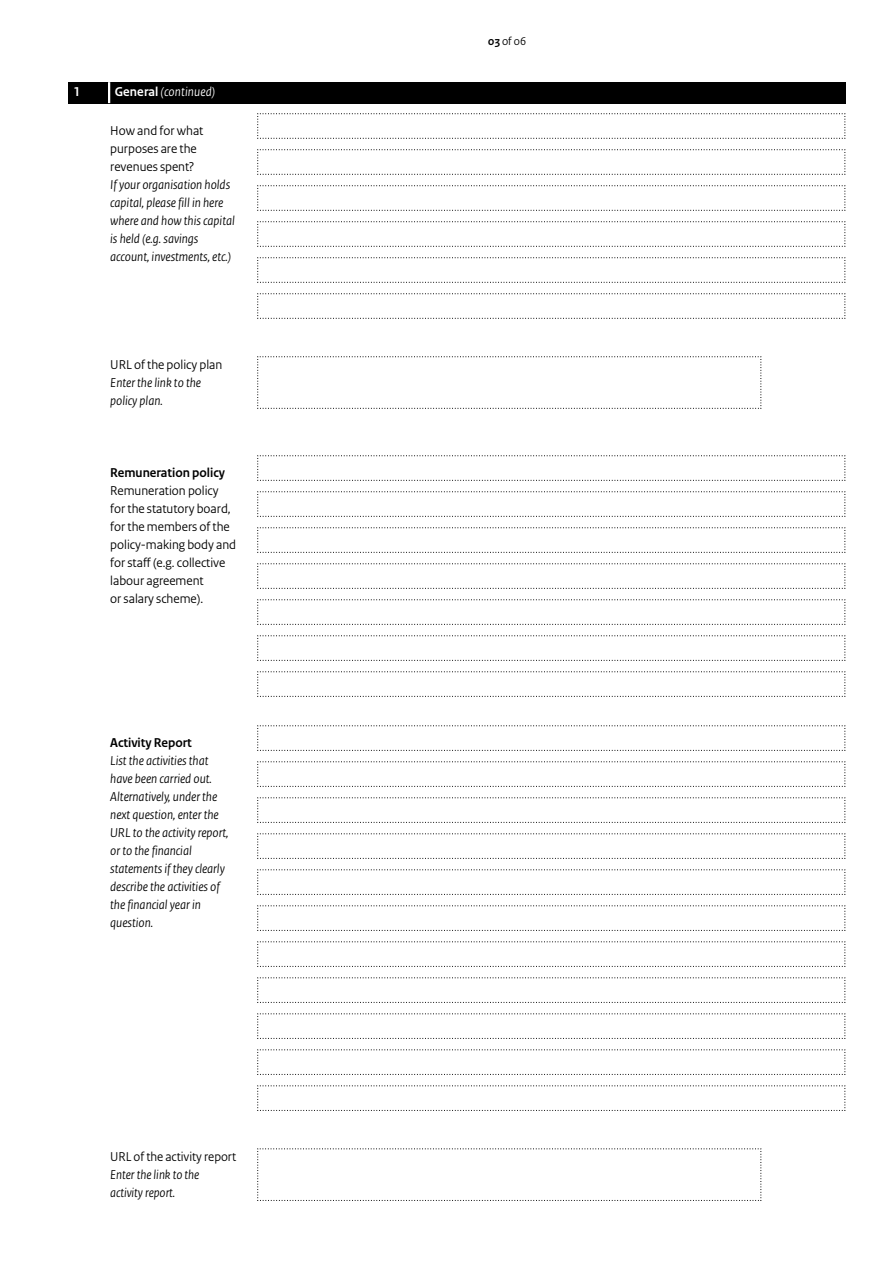
<style>
.page{position:relative;width:893px;height:1263px;background:#fff}
.page>*{position:absolute;margin:0;border:0;box-sizing:border-box;transform-origin:0 0}
.Vraag_12{font:italic 13.5px/18px "Rijksoverheid Sans Heading";color:#000}
.Vraag{font:italic 13.5px/18px "Rijksoverheid Sans Heading";color:#000}
.Vraag_12-2{font:13.5px/18px "Rijksoverheid Sans Heading";color:#000}
.t1{font:italic 13.5px "Rijksoverheid Sans Heading";letter-spacing:.01em;color:#fff}
.Vraag-2{font:700 13.5px "Rijksoverheid Sans Heading";color:#000}
.Vraag_12-3{font:700 13.5px "Rijksoverheid Sans Heading";color:#000}
.t2{font:700 13.5px "Rijksoverheid Sans Heading";color:#fff}
.t3{font:12px "Rijksoverheid Sans Heading";color:#000}
.s1{font-weight:700;font-style:normal}
.s2{font-style:normal}
.s3{font-weight:700}
</style>
<div class="page">
<svg style="left:257px;top:149px;width:589px;height:26px"></svg>
<svg style="left:257px;top:293px;width:589px;height:26px"></svg>
<svg style="left:257px;top:185px;width:589px;height:26px"></svg>
<svg style="left:257px;top:221px;width:589px;height:26px"></svg>
<svg style="left:257px;top:455px;width:589px;height:26px"></svg>
<svg style="left:257px;top:527px;width:589px;height:26px"></svg>
<svg style="left:257px;top:599px;width:589px;height:26px"></svg>
<svg style="left:257px;top:671px;width:589px;height:26px"></svg>
<svg style="left:257px;top:356px;width:505px;height:53px"></svg>
<svg style="left:257px;top:1148px;width:505px;height:53px"></svg>
<svg style="left:257px;top:491px;width:589px;height:26px"></svg>
<svg style="left:257px;top:563px;width:589px;height:26px"></svg>
<svg style="left:257px;top:635px;width:589px;height:26px"></svg>
<svg style="left:257px;top:725px;width:589px;height:26px"></svg>
<svg style="left:257px;top:761px;width:589px;height:26px"></svg>
<svg style="left:257px;top:797px;width:589px;height:26px"></svg>
<svg style="left:257px;top:833px;width:589px;height:26px"></svg>
<svg style="left:257px;top:869px;width:589px;height:26px"></svg>
<svg style="left:257px;top:905px;width:589px;height:26px"></svg>
<svg style="left:257px;top:941px;width:589px;height:26px"></svg>
<svg style="left:257px;top:977px;width:589px;height:26px"></svg>
<svg style="left:257px;top:1013px;width:589px;height:26px"></svg>
<svg style="left:257px;top:1049px;width:589px;height:26px"></svg>
<svg style="left:257px;top:1085px;width:589px;height:26px"></svg>
<svg style="left:257px;top:113px;width:589px;height:26px"></svg>
<svg style="left:257px;top:257px;width:589px;height:26px"></svg>
<div style="left:68px;top:82px;width:777px;height:21px;background:#000"></div>
<hr style="left:108px;top:82px;width:2px;height:21px;background:#fff">
<p class="t2" style="left:74px;top:84px;width:8px">1</p>
<p class="t1" style="left:115px;top:84px;width:102px"><span class="s1">General</span> (continued)</p>
<p class="Vraag" style="left:110px;top:122px;width:126px"><span class="s2">How and for what purposes are the revenues spent?<br></span>Ifyour organisation holds capital, please fill in here where and how this capital is held (e.g. savings account, investments, etc.)</p>
<p class="Vraag_12" style="left:110px;top:356px;width:114px"><span class="s2">URL of the policy plan<br></span>Enter the link to the policy plan.</p>
<p class="Vraag-2" style="left:110px;top:465px;width:116px">Remuneration policy</p>
<p class="Vraag_12-2" style="left:110px;top:482px;width:127px">Remuneration policy for the statutory board, for the members of the policy-making body and for staff (e.g. collective labour agreement<br>or salary scheme).</p>
<p class="Vraag_12-3" style="left:110px;top:735px;width:83px">Activity Report</p>
<p class="Vraag_12" style="left:110px;top:752px;width:103px">List the activities that have been carried out.</p>
<p class="Vraag_12" style="left:110px;top:788px;width:120px">Alternatively, under the next question, enter the<br>URL to the activity report, or to the financial statements if they clearly describe the activities of the financial year in question.</p>
<p class="Vraag_12" style="left:110px;top:1148px;width:127px"><span class="s2">URL of the activity report<br></span>Enter the link to the<br>activity report.</p>
<p class="t3" style="left:488px;top:34px;width:39px"><span class="s3">03</span> of 06</p>
</div>
